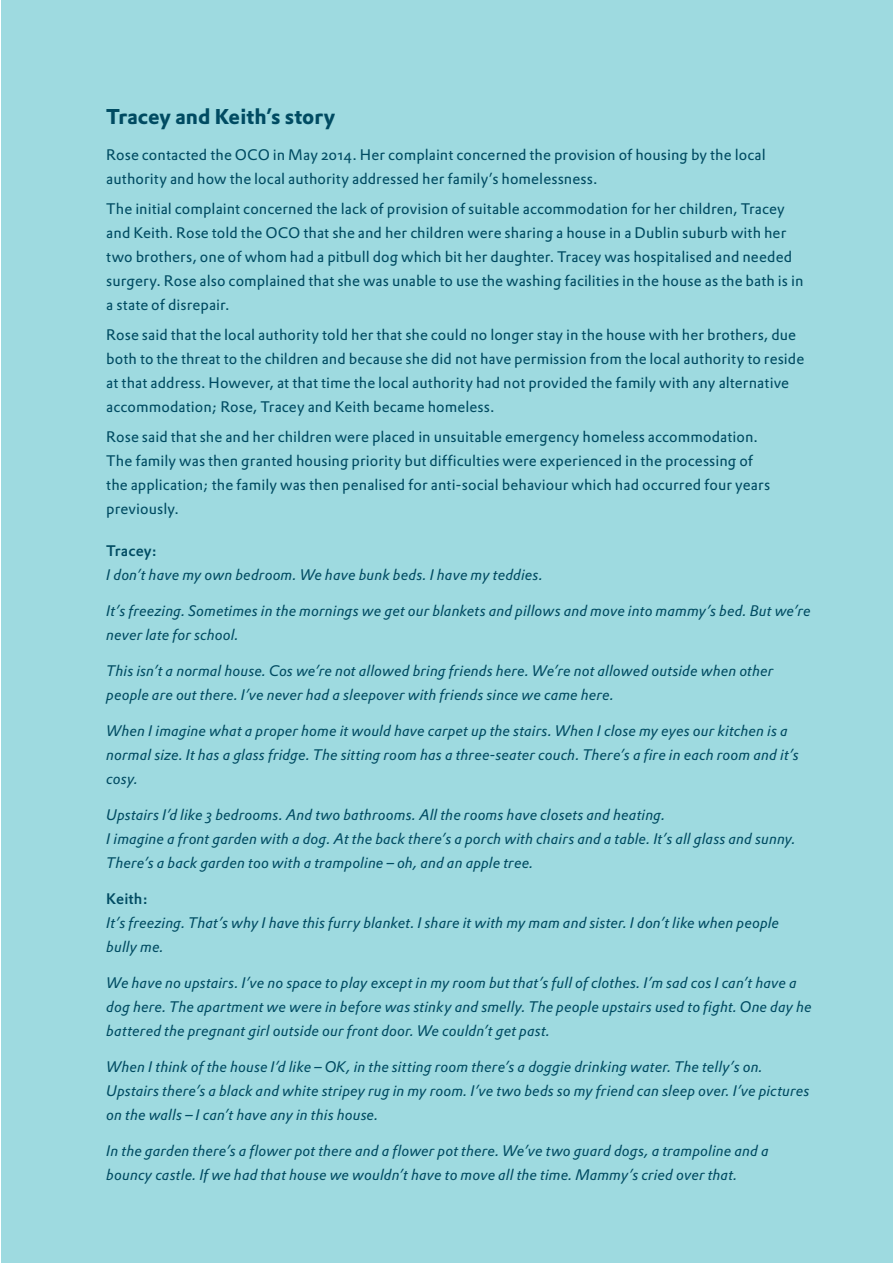
<style>
.page{position:relative;width:893px;height:1263px;background:#fff}
.page>*{position:absolute;margin:0;border:0;box-sizing:border-box;transform-origin:0 0}
.t1{font:21px "DTL Prokyon ST Bold";color:#004b62}
.t2{font:15px/24px "DTL Prokyon ST Italic";color:#004b62}
.t3{font:15px/24px "DTL Prokyon ST";letter-spacing:.005em;color:#004b62}
.t4{font:15px "DTL Prokyon ST Medium";letter-spacing:.005em;color:#004b62}
</style>
<div class="page">
<div style="left:1px;top:0;width:892px;height:1263px;background:#9edae0"></div>
<h1 class="t1" style="left:106px;top:103px;width:231px">Tracey and Keith’s story</h1>
<p class="t3" style="left:106px;top:143px;width:661px">Rose contacted the OCO in May 2014. Her complaint concerned the provision of housing by the local authority and how the local authority addressed her family’s homelessness.</p>
<p class="t3" style="left:106px;top:197px;width:699px">The initial complaint concerned the lack of provision of suitable accommodation for her children, Tracey and Keith. Rose told the OCO that she and her children were sharing a house in a Dublin suburb with her two brothers, one of whom had a pitbull dog which bit her daughter. Tracey was hospitalised and needed surgery. Rose also complained that she was unable to use the washing facilities in the house as the bath is in a state of disrepair.</p>
<p class="t3" style="left:106px;top:323px;width:699px">Rose said that the local authority told her that she could no longer stay in the house with her brothers, due both to the threat to the children and because she did not have permission from the local authority to reside at that address. However, at that time the local authority had not provided the family with any alternative accommodation; Rose, Tracey and Keith became homeless.</p>
<p class="t3" style="left:106px;top:425px;width:665px">Rose said that she and her children were placed in unsuitable emergency homeless accommodation.<br>The family was then granted housing priority but difficulties were experienced in the processing of the application; the family was then penalised for anti-social behaviour which had occurred four years previously.</p>
<p class="t4" style="left:106px;top:541px;width:52px">Tracey:</p>
<p class="t2" style="left:106px;top:563px;width:438px">I don’t have my own bedroom. We have bunk beds. I have my teddies.</p>
<p class="t2" style="left:106px;top:599px;width:706px">It’s freezing. Sometimes in the mornings we get our blankets and pillows and move into mammy’s bed. But we’re never late for school.</p>
<p class="t2" style="left:106px;top:659px;width:669px">This isn’t a normal house. Cos we’re not allowed bring friends here. We’re not allowed outside when other people are out there. I’ve never had a sleepover with friends since we came here.</p>
<p class="t2" style="left:106px;top:719px;width:694px">When I imagine what a proper home it would have carpet up the stairs. When I close my eyes our kitchen is a normal size. It has a glass fridge. The sitting room has a three-seater couch. There’s a fire in each room and it’s cosy.</p>
<p class="t2" style="left:106px;top:803px;width:691px">Upstairs I’d like 3 bedrooms. And two bathrooms. All the rooms have closets and heating.<br>I imagine a front garden with a dog. At the back there’s a porch with chairs and a table. It’s all glass and sunny.<br>There’s a back garden too with a trampoline – oh, and an apple tree.</p>
<p class="t4" style="left:106px;top:889px;width:43px">Keith:</p>
<p class="t2" style="left:106px;top:911px;width:674px">It’s freezing. That’s why I have this furry blanket. I share it with my mam and sister. I don’t like when people bully me.</p>
<p class="t2" style="left:106px;top:971px;width:707px">We have no upstairs. I’ve no space to play except in my room but that’s full of clothes. I’m sad cos I can’t have a dog here. The apartment we were in before was stinky and smelly. The people upstairs used to fight. One day he battered the pregnant girl outside our front door. We couldn’t get past.</p>
<p class="t2" style="left:106px;top:1055px;width:705px">When I think of the house I’d like – OK, in the sitting room there’s a doggie drinking water. The telly’s on.<br>Upstairs there’s a black and white stripey rug in my room. I’ve two beds so my friend can sleep over. I’ve pictures on the walls – I can’t have any in this house.</p>
<p class="t2" style="left:106px;top:1139px;width:664px">In the garden there’s a flower pot there and a flower pot there. We’ve two guard dogs, a trampoline and a bouncy castle. If we had that house we wouldn’t have to move all the time. Mammy’s cried over that.</p>
</div>
